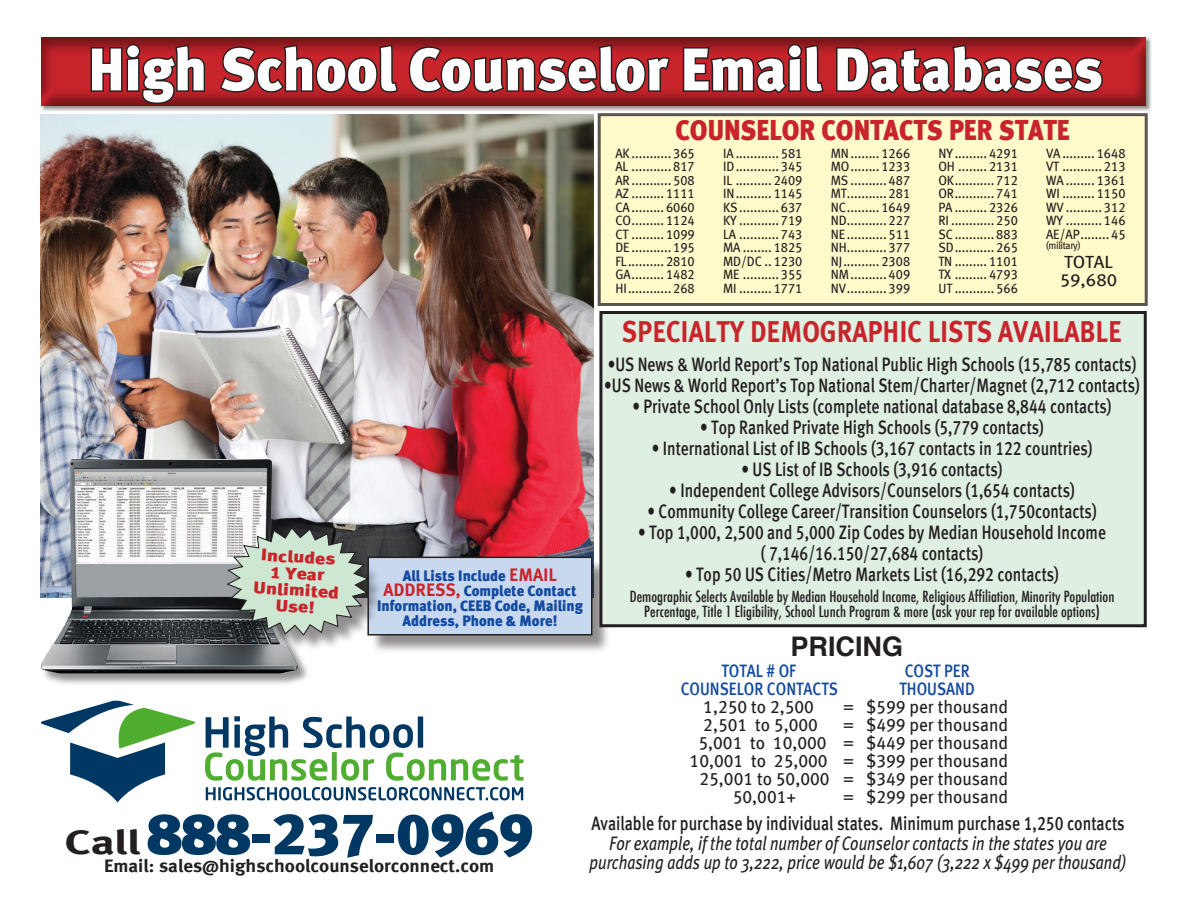
<style>
.page{position:relative;width:1188px;height:918px;background:#fff}
.page>*{position:absolute;margin:0;border:0;box-sizing:border-box;transform-origin:0 0}
.t1{font:60px "Meta Black LF";color:#fff}
.t2{font:58.35px "Meta Black LF";letter-spacing:-.01em;color:#003864;scale:1.07 1}
.t3{font:700 30px "Meta Plus";color:#c8242b;scale:.87 1}
.t4{font:28.5px "Meta Black LF";color:#c8242b;scale:.91 1}
.t5{font:700 27px "Helvetica";color:#231f20}
.t6{font:19.5px "Meta Medium LF";color:#231f20;scale:.8 1}
.t7{font:italic 19.5px/19.5px "Meta Plus";color:#231f20;text-align:center;scale:.81 1}
.t8{font:19.5px "Meta Medium LF";color:#231f20;scale:.81 1}
.t9{font:18.15px "Meta Bold LF";color:#231f20;scale:1.05 1}
.t10{font:18px "Meta Book LF";color:#231f20}
.t11{font:18px "Meta Medium LF";color:#13499f;scale:.87 1}
.t12{font:17.55px/18px "Meta Book LF";color:#231f20;scale:1.06 1}
.t13{font:16.5px "Meta Black LF";color:#c8242b;scale:1.19 1}
.t14{font:500 condensed 15px "Futura";color:#231f20}
.t15{font:15px/15px "Meta Black LF";color:#13499f;text-align:center}
.t16{font:13.5px "Meta Book LF";color:#231f20;scale:.95 1}
.t17{font:10.5px "Meta Book LF";letter-spacing:-.04em;color:#231f20;scale:.95 1}
.s1{font-family:"Meta Plus";font-weight:700;font-size:18px;color:#c8242b}
.s2{font-family:"Meta Bold LF";font-size:34.2px;color:#231f20}
</style>
<div class="page">
<div style="left:40px;top:36px;width:1112px;height:77px;background:#231f20;opacity:.5"></div>
<div style="left:39px;top:32px;width:1107px;height:76px;background:#231f20;opacity:.5"></div>
<img style="left:41px;top:115px;width:553px;height:444px">
<div style="left:370px;top:559px;width:241px;height:95px;background:#231f20;opacity:.5"></div>
<div style="left:368px;top:557px;width:224px;height:78px;background:#c8d9ef"></div>
<div style="left:367px;top:557px;width:225px;height:79px;border:2px solid #231f20"></div>
<div style="left:598px;top:115px;width:547px;height:190px;background:#fffac9"></div>
<div style="left:598px;top:113px;width:550px;height:193px;border:3px solid #231f20"></div>
<div style="left:41px;top:459px;width:269px;height:227px;background:#231f20;opacity:.5"></div>
<img style="left:41px;top:459px;width:257px;height:215px">
<div style="left:601px;top:313px;width:544px;height:313px;background:#dfefe1"></div>
<div style="left:599px;top:311px;width:548px;height:316px;border:3px solid #231f20"></div>
<svg style="left:89px;top:42px;width:118px;height:64px;background:#8a1f24"></svg>
<svg style="left:218px;top:43px;width:182px;height:52px;background:#942126"></svg>
<svg style="left:407px;top:43px;width:265px;height:52px;background:#952126"></svg>
<svg style="left:681px;top:42px;width:144px;height:54px;background:#8f2025"></svg>
<svg style="left:835px;top:43px;width:270px;height:53px;background:#922026"></svg>
<div style="left:230px;top:530px;width:156px;height:123px;background:#231f20;opacity:.5"></div>
<svg style="left:225px;top:526px;width:145px;height:111px;background:#a4b3a8"></svg>
<svg style="left:205px;top:716px;width:319px;height:65px"></svg>
<svg style="left:41px;top:701px;width:155px;height:101px"></svg>
<svg style="left:206px;top:787px;width:317px;height:13px"></svg>
<p class="t1" style="left:88px;top:33px;width:1016px">High School Counselor Email Databases</p>
<p class="t4" style="left:676px;top:113px;width:435px">COUNSELOR CONTACTS PER STATE</p>
<p class="t13" style="left:262px;top:545px;width:64px;rotate:4deg">Includes</p>
<p class="t13" style="left:271px;top:562px;width:47px;rotate:4deg">1 Year</p>
<p class="t13" style="left:254px;top:577px;width:74px;rotate:4deg">Unlimited</p>
<p class="t13" style="left:277px;top:595px;width:34px;rotate:4deg">Use!</p>
<p class="t15" style="left:377px;top:568px;width:207px">All Lists Include <span class="s1">EMAIL<br>ADDRESS,</span> Complete Contact<br>Information, CEEB Code, Mailing<br>Address, Phone &amp; More!</p>
<p class="t16" style="left:615px;top:145px;width:85px">AK........... 365</p>
<p class="t16" style="left:615px;top:159px;width:85px">AL ........... 817</p>
<p class="t16" style="left:615px;top:172px;width:85px">AR ........... 508</p>
<p class="t16" style="left:615px;top:186px;width:85px">AZ ......... 1111</p>
<p class="t16" style="left:615px;top:199px;width:85px">CA......... 6060</p>
<p class="t16" style="left:615px;top:213px;width:85px">CO......... 1124</p>
<p class="t16" style="left:615px;top:226px;width:85px">CT ......... 1099</p>
<p class="t16" style="left:615px;top:240px;width:85px">DE ........... 195</p>
<p class="t16" style="left:615px;top:253px;width:85px">FL.......... 2810</p>
<p class="t16" style="left:615px;top:267px;width:85px">GA......... 1482</p>
<p class="t16" style="left:615px;top:280px;width:85px">HI............ 268</p>
<p class="t16" style="left:723px;top:145px;width:85px">IA ............ 581</p>
<p class="t16" style="left:723px;top:159px;width:85px">ID............ 345</p>
<p class="t16" style="left:723px;top:172px;width:85px">IL .......... 2409</p>
<p class="t16" style="left:723px;top:186px;width:85px">IN.......... 1145</p>
<p class="t16" style="left:723px;top:199px;width:85px">KS........... 637</p>
<p class="t16" style="left:723px;top:213px;width:85px">KY ........... 719</p>
<p class="t16" style="left:723px;top:226px;width:85px">LA ........... 743</p>
<p class="t16" style="left:723px;top:240px;width:85px">MA ........ 1825</p>
<p class="t16" style="left:723px;top:253px;width:85px">MD/DC .. 1230</p>
<p class="t16" style="left:723px;top:267px;width:85px">ME .......... 355</p>
<p class="t16" style="left:723px;top:280px;width:85px">MI ......... 1771</p>
<p class="t16" style="left:831px;top:145px;width:85px">MN........ 1266</p>
<p class="t16" style="left:831px;top:159px;width:85px">MO........ 1233</p>
<p class="t16" style="left:831px;top:172px;width:85px">MS .......... 487</p>
<p class="t16" style="left:831px;top:186px;width:85px">MT........... 281</p>
<p class="t16" style="left:831px;top:199px;width:85px">NC......... 1649</p>
<p class="t16" style="left:831px;top:213px;width:85px">ND........... 227</p>
<p class="t16" style="left:831px;top:226px;width:85px">NE ........... 511</p>
<p class="t16" style="left:831px;top:240px;width:85px">NH........... 377</p>
<p class="t16" style="left:831px;top:253px;width:85px">NJ.......... 2308</p>
<p class="t16" style="left:831px;top:267px;width:85px">NM.......... 409</p>
<p class="t16" style="left:831px;top:280px;width:85px">NV........... 399</p>
<p class="t16" style="left:938px;top:145px;width:85px">NY ......... 4291</p>
<p class="t16" style="left:938px;top:159px;width:85px">OH ........ 2131</p>
<p class="t16" style="left:938px;top:172px;width:85px">OK........... 712</p>
<p class="t16" style="left:938px;top:186px;width:85px">OR........... 741</p>
<p class="t16" style="left:938px;top:199px;width:85px">PA ......... 2326</p>
<p class="t16" style="left:938px;top:213px;width:85px">RI ............ 250</p>
<p class="t16" style="left:938px;top:226px;width:85px">SC........... 883</p>
<p class="t16" style="left:938px;top:240px;width:85px">SD........... 265</p>
<p class="t16" style="left:938px;top:253px;width:85px">TN ......... 1101</p>
<p class="t16" style="left:938px;top:267px;width:85px">TX ......... 4793</p>
<p class="t16" style="left:938px;top:280px;width:85px">UT ........... 566</p>
<p class="t16" style="left:1046px;top:145px;width:85px">VA......... 1648</p>
<p class="t16" style="left:1046px;top:159px;width:85px">VT ........... 213</p>
<p class="t16" style="left:1046px;top:172px;width:85px">WA ........ 1361</p>
<p class="t16" style="left:1046px;top:186px;width:85px">WI ......... 1150</p>
<p class="t16" style="left:1046px;top:199px;width:85px">WV .......... 312</p>
<p class="t16" style="left:1046px;top:213px;width:85px">WY .......... 146</p>
<p class="t16" style="left:1046px;top:226px;width:85px">AE/AP........ 45</p>
<p class="t17" style="left:1046px;top:239px;width:38px">(military)</p>
<p class="t12" style="left:1060px;top:252px;width:56px">TOTAL<br>59,680</p>
<p class="t3" style="left:622px;top:315px;width:576px">SPECIALTY DEMOGRAPHIC LISTS AVAILABLE</p>
<p class="t6" style="left:608px;top:353px;width:662px">•US News &amp; World Report’s Top National Public High Schools (15,785 contacts)</p>
<p class="t6" style="left:604px;top:374px;width:671px">•US News &amp; World Report’s Top National Stem/Charter/Magnet (2,712 contacts)</p>
<p class="t6" style="left:632px;top:395px;width:601px">• Private School Only Lists (complete national database 8,844 contacts)</p>
<p class="t6" style="left:700px;top:416px;width:431px">• Top Ranked Private High Schools (5,779 contacts)</p>
<p class="t6" style="left:652px;top:437px;width:552px">• International List of IB Schools (3,167 contacts in 122 countries)</p>
<p class="t6" style="left:741px;top:458px;width:328px">• US List of IB Schools (3,916 contacts)</p>
<p class="t6" style="left:669px;top:479px;width:508px">• Independent College Advisors/Counselors (1,654 contacts)</p>
<p class="t6" style="left:647px;top:500px;width:563px">• Community College Career/Transition Counselors (1,750contacts)</p>
<p class="t6" style="left:638px;top:521px;width:587px">• Top 1,000, 2,500 and 5,000 Zip Codes by Median Household Income</p>
<p class="t6" style="left:761px;top:542px;width:280px">( 7,146/16.150/27,684 contacts)</p>
<p class="t6" style="left:685px;top:563px;width:469px">• Top 50 US Cities/Metro Markets List (16,292 contacts)</p>
<p class="t14" style="left:630px;top:587px;width:486px">Demographic Selects Available by Median Household Income, Religious Affiliation, Minority Population</p>
<p class="t14" style="left:644px;top:602px;width:457px">Percentage, Title 1 Eligibility, School Lunch Program &amp; more (ask your rep for available options)</p>
<p class="t5" style="left:791px;top:628px;width:114px">PRICING</p>
<p class="t11" style="left:721px;top:660px;width:87px">TOTAL # OF</p>
<p class="t11" style="left:905px;top:660px;width:76px">COST PER</p>
<p class="t11" style="left:681px;top:678px;width:182px">COUNSELOR CONTACTS</p>
<p class="t11" style="left:900px;top:678px;width:88px">THOUSAND</p>
<p class="t10" style="left:703px;top:696px;width:112px">1,250 to 2,500</p>
<p class="t10" style="left:843px;top:696px;width:166px">= $599 per thousand</p>
<p class="t10" style="left:703px;top:714px;width:116px">2,501 to 5,000</p>
<p class="t10" style="left:843px;top:714px;width:166px">= $499 per thousand</p>
<p class="t10" style="left:698px;top:732px;width:311px">5,001 to 10,000 = $449 per thousand</p>
<p class="t10" style="left:690px;top:750px;width:320px">10,001 to 25,000 = $399 per thousand</p>
<p class="t10" style="left:699px;top:768px;width:310px">25,001 to 50,000 = $349 per thousand</p>
<p class="t10" style="left:733px;top:786px;width:65px">50,001+</p>
<p class="t10" style="left:843px;top:786px;width:166px">= $299 per thousand</p>
<p class="t2" style="left:65px;top:799px;width:440px"><span class="s2">Call</span> 888-237-0969</p>
<p class="t9" style="left:104px;top:855px;width:373px">Email: sales@highschoolcounselorconnect.com</p>
<p class="t8" style="left:592px;top:812px;width:660px">Available for purchase by individual states. Minimum purchase 1,250 contacts</p>
<p class="t7" style="left:590px;top:833px;width:664px">For example, if the total number of Counselor contacts in the states you are purchasing adds up to 3,222, price would be $1,607 (3,222 x $499 per thousand)</p>
</div>
